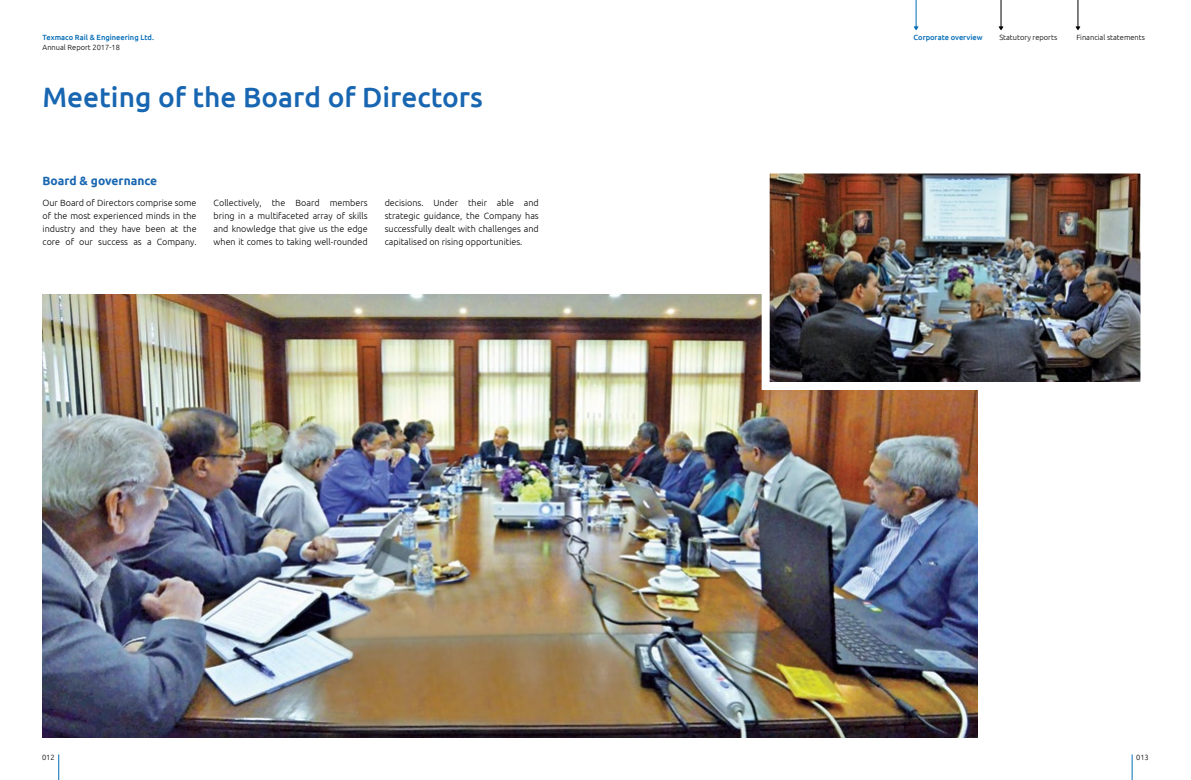
<style>
.page{position:relative;width:1191px;height:780px;background:#fff}
.page>*{position:absolute;margin:0;border:0;box-sizing:border-box;transform-origin:0 0}
.t1{font:500 28px "Ubuntu";color:#1866b1}
.t2{font:700 12px "Ubuntu";color:#1866b1}
.t3{font:300 9px/13px "Ubuntu";color:#000;text-align:justify}
.t4{font:300 7.5px "Ubuntu";color:#000}
.t5{font:500 7.5px "Ubuntu";color:#036cb6}
</style>
<div class="page">
<img style="left:43px;top:294px;width:934px;height:443px">
<img style="left:770px;top:174px;width:369px;height:207px">
<div style="left:761px;top:165px;width:387px;height:225px;border:8px solid #fff"></div>
<svg style="left:58px;top:754px;width:1px;height:26px"></svg>
<svg style="left:1131px;top:754px;width:1px;height:26px"></svg>
<svg style="left:913px;top:0;width:5px;height:30px"></svg>
<svg style="left:998px;top:0;width:5px;height:30px"></svg>
<svg style="left:1075px;top:0;width:5px;height:30px"></svg>
<p class="t5" style="left:43px;top:32px;width:113px">Texmaco Rail &amp; Engineering Ltd.</p>
<p class="t4" style="left:43px;top:43px;width:79px">Annual Report 2017-18</p>
<h1 class="t1" style="left:43px;top:79px;width:442px">Meeting of the Board of Directors</h1>
<h2 class="t2" style="left:43px;top:173px;width:116px">Board &amp; governance</h2>
<p class="t3" style="left:43px;top:196px;width:156px">Our Board of Directors comprise some of the most experienced minds in the industry and they have been at the core of our success as a Company.</p>
<p class="t3" style="left:214px;top:196px;width:156px">Collectively, the Board members bring in a multifaceted array of skills and knowledge that give us the edge when it comes to taking well-rounded</p>
<p class="t3" style="left:385px;top:196px;width:156px">decisions. Under their able and strategic guidance, the Company has successfully dealt with challenges and capitalised on rising opportunities.</p>
<p class="t5" style="left:913px;top:32px;width:71px">Corporate overview</p>
<p class="t4" style="left:999px;top:33px;width:59px">Statutory reports</p>
<p class="t4" style="left:1076px;top:33px;width:70px">Financial statements</p>
<p class="t4" style="left:42px;top:753px;width:14px">012</p>
<p class="t4" style="left:1136px;top:753px;width:14px">013</p>
</div>
